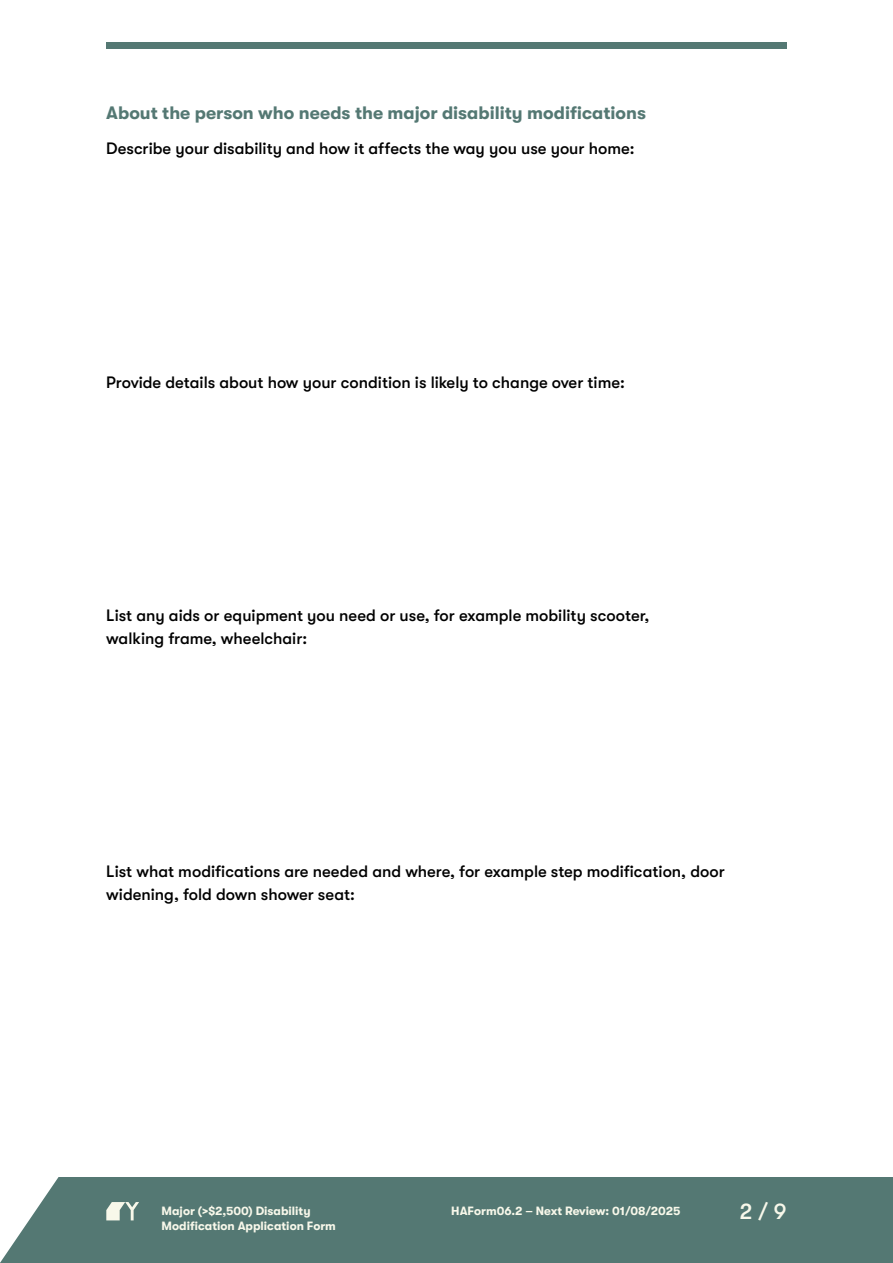
<style>
.page{position:relative;width:893px;height:1263px;background:#fff}
.page>*{position:absolute;margin:0;border:0;box-sizing:border-box;transform-origin:0 0}
.t1{font:500 22.5px "GT Walsheim Pro";color:#f8f8ea}
.H2_No_LIne_Top_of_Pa{font:700 18px "GT Walsheim Pro";color:#547873}
.Body{font:500 16.5px/22.5px "GT Walsheim Pro";color:#000}
.t2{font:700 12px "GT Walsheim Pro";color:#f8f8ea}
</style>
<div class="page">
<div style="left:106px;top:43px;width:681px;height:6px;background:#547873"></div>
<div style="left:0;top:1178px;width:893px;height:85px;background:#547873"></div>
<svg style="left:0;top:1177px;width:64px;height:86px"></svg>
<svg style="left:106px;top:1202px;width:33px;height:18px"></svg>
<h2 class="H2_No_LIne_Top_of_Pa" style="left:106px;top:103px;width:541px">About the person who needs the major disability modifications</h2>
<p class="Body" style="left:106px;top:137px;width:530px">Describe your disability and how it affects the way you use your home:</p>
<p class="Body" style="left:106px;top:371px;width:520px">Provide details about how your condition is likely to change over time:</p>
<p class="Body" style="left:106px;top:604px;width:545px">List any aids or equipment you need or use, for example mobility scooter, walking frame, wheelchair:</p>
<p class="Body" style="left:106px;top:860px;width:620px">List what modifications are needed and where, for example step modification, door widening, fold down shower seat:</p>
<p class="t2" style="left:162px;top:1204px;width:151px">Major (&gt;$2,500) Disability</p>
<h1 class="t1" style="left:739px;top:1199px;width:49px">2 / 9</h1>
<p class="t2" style="left:162px;top:1219px;width:176px">Modification Application Form</p>
<p class="t2" style="left:451px;top:1204px;width:231px">HAForm06.2 – Next Review: 01/08/2025</p>
</div>
